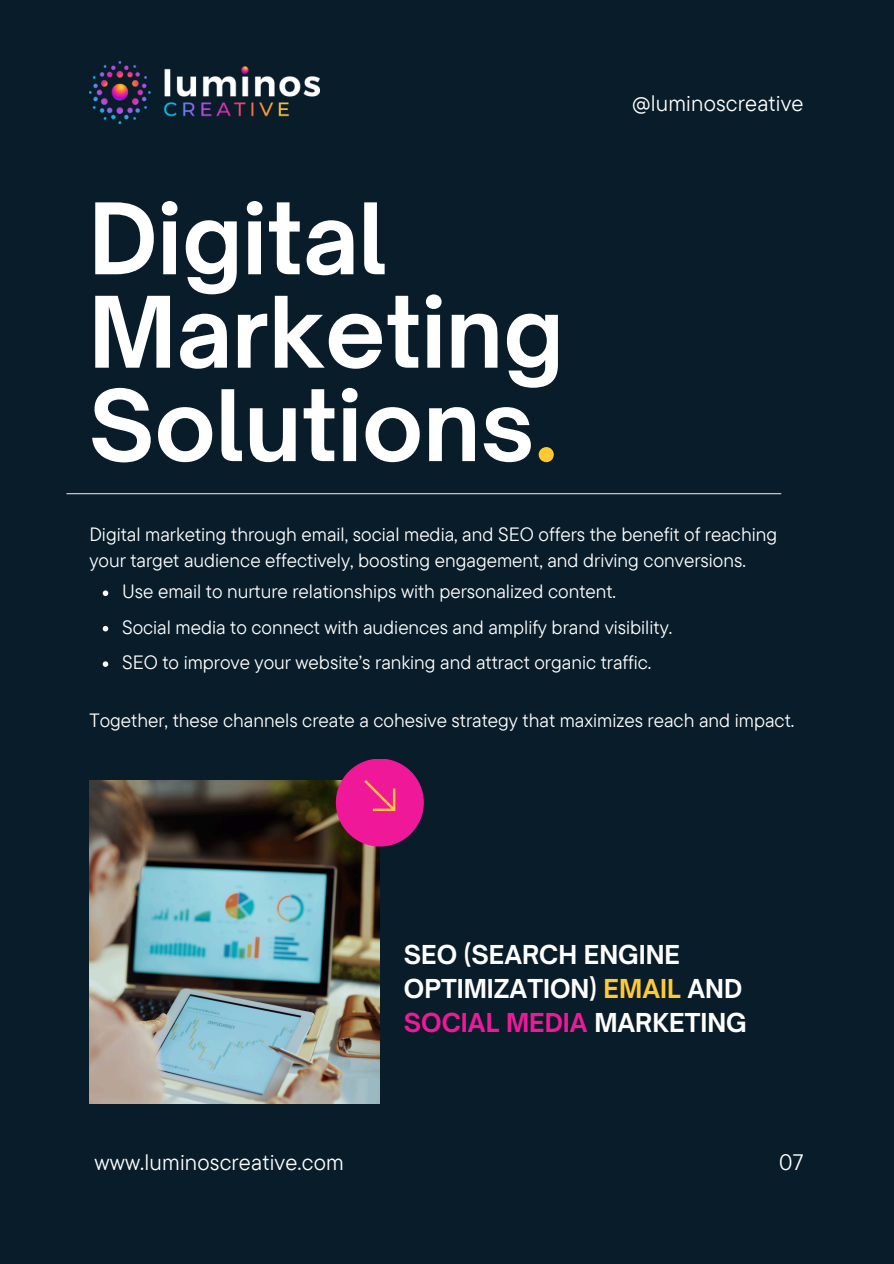
<style>
.page{position:relative;width:894px;height:1264px;background:#fff}
.page>*{position:absolute;margin:0;border:0;box-sizing:border-box;transform-origin:0 0}
.t1{font:700 94.2px/93.3px "Open Sauce One";color:#fff}
.t2{font:700 24.9px/34.2px "Open Sauce One";color:#fff}
.t3{font:22.35px "TT Commons Pro";letter-spacing:.01em;color:#fff}
.t4{font:19.2px/26.5px "TT Commons Pro";color:#fff}
.s1{color:#ffc933}
.s2{color:#ef1899}
</style>
<div class="page">
<div style="left:0;top:0;width:893px;height:1263px;background:#081c29"></div>
<img style="left:89px;top:780px;width:291px;height:323px">
<div style="left:336px;top:758px;width:88px;height:88px;background:#ef1899;border-radius:50%"></div>
<svg style="left:364px;top:780px;width:31px;height:31px"></svg>
<svg style="left:103px;top:590px;width:5px;height:6px"></svg>
<svg style="left:103px;top:626px;width:5px;height:5px"></svg>
<svg style="left:103px;top:661px;width:5px;height:6px"></svg>
<hr style="left:66px;top:493px;width:715px;height:1px;background:#d9d9d9">
<img style="left:89px;top:61px;width:230px;height:62px">
<h3 class="t1" style="left:89px;top:192px;width:476px">Digital<br>Marketing<br>Solutions<span class="s1">.</span></h3>
<p class="t3" style="left:632px;top:88px;width:173px">@luminoscreative</p>
<p class="t4" style="left:89px;top:520px;width:689px">Digital marketing through email, social media, and SEO offers the benefit of reaching your target audience effectively, boosting engagement, and driving conversions.</p>
<p class="t4" style="left:122px;top:577px;width:495px">Use email to nurture relationships with personalized content.</p>
<p class="t4" style="left:122px;top:613px;width:551px">Social media to connect with audiences and amplify brand visibility.</p>
<p class="t4" style="left:122px;top:648px;width:530px">SEO to improve your website’s ranking and attract organic traffic.</p>
<p class="t4" style="left:89px;top:706px;width:706px">Together, these channels create a cohesive strategy that maximizes reach and impact.</p>
<p class="t3" style="left:94px;top:1147px;width:251px">www.luminoscreative.com</p>
<p class="t2" style="left:404px;top:937px;width:344px">SEO (SEARCH ENGINE<br>OPTIMIZATION) <span class="s1">EMAIL</span> AND<br><span class="s2">SOCIAL MEDIA</span> MARKETING</p>
<p class="t3" style="left:779px;top:1147px;width:26px">07</p>
</div>
